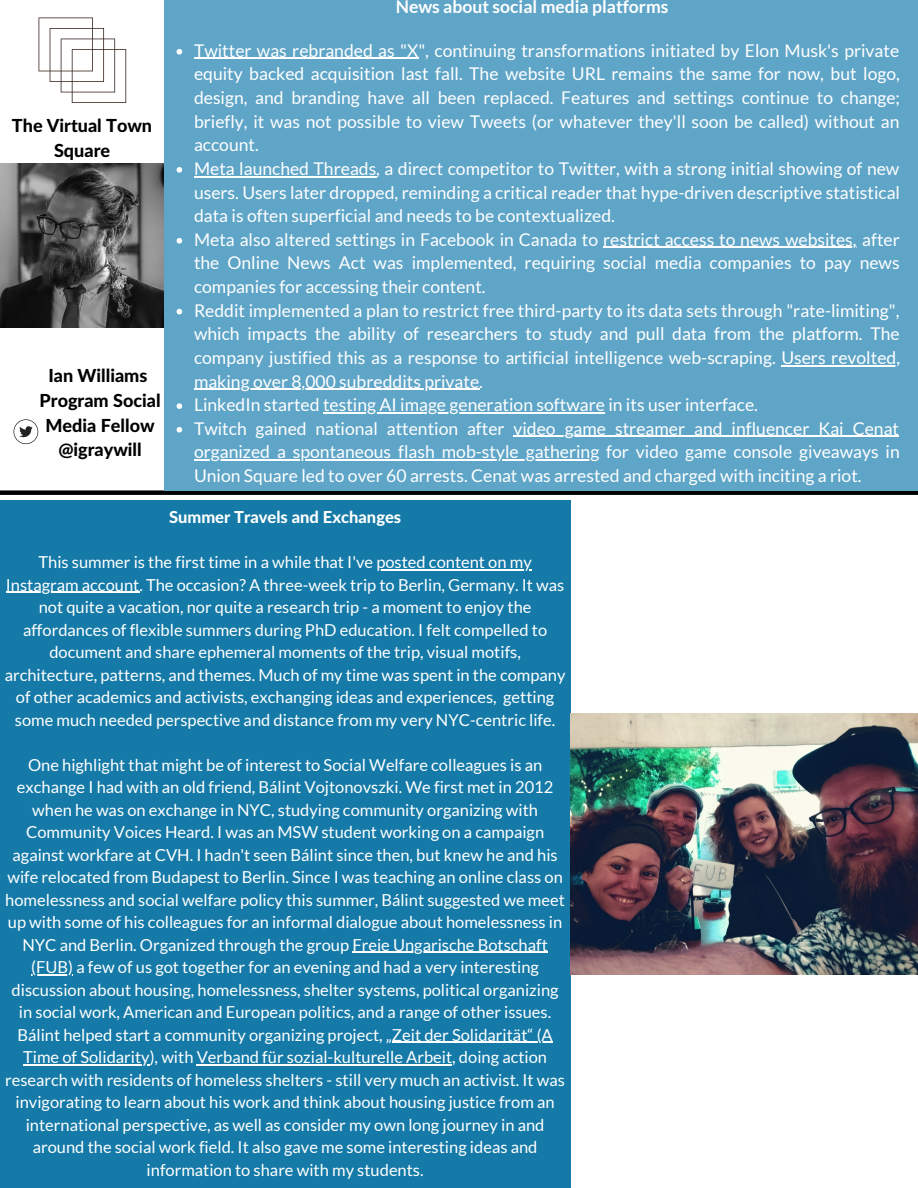
<style>
.page{position:relative;width:918px;height:1188px;background:#fff}
.page>*{position:absolute;margin:0;border:0;box-sizing:border-box;transform-origin:0 0}
.t1{font:800 18px/24.8px "Lato Latin";color:#000;text-align:center}
.t2{font:17.55px/23.7px "Lato";color:#fff;text-align:justify}
.t3{font:700 17.55px "Lato";color:#fff}
.t4{font:16.5px/22.5px "Lato";color:#fff;text-align:center}
.t5{font:800 16.5px "Lato Latin";color:#fff}
</style>
<div class="page">
<img style="left:0;top:163px;width:164px;height:164px">
<div style="left:0;top:490px;width:918px;height:5px;background:#000"></div>
<div style="left:0;top:501px;width:570px;height:687px;background:#157aa8"></div>
<hr style="left:376px;top:569px;width:156px;height:1px;background:#fff">
<hr style="left:6px;top:592px;width:133px;height:1px;background:#fff">
<hr style="left:352px;top:952px;width:196px;height:1px;background:#fff">
<hr style="left:31px;top:974px;width:42px;height:1px;background:#fff">
<hr style="left:386px;top:1042px;width:167px;height:1px;background:#fff">
<hr style="left:23px;top:1064px;width:127px;height:1px;background:#fff">
<hr style="left:197px;top:1064px;width:255px;height:1px;background:#fff">
<div style="left:164px;top:0;width:754px;height:490px;background:#5fa5c8"></div>
<svg style="left:39px;top:17px;width:87px;height:86px"></svg>
<svg style="left:14px;top:419px;width:24px;height:25px"></svg>
<img style="left:570px;top:714px;width:348px;height:261px">
<svg style="left:177px;top:49px;width:5px;height:6px"></svg>
<hr style="left:194px;top:58px;width:224px;height:1px;background:#fff">
<svg style="left:177px;top:167px;width:5px;height:6px"></svg>
<hr style="left:194px;top:176px;width:182px;height:1px;background:#fff">
<svg style="left:177px;top:238px;width:5px;height:6px"></svg>
<hr style="left:603px;top:247px;width:254px;height:1px;background:#fff">
<svg style="left:177px;top:309px;width:5px;height:5px"></svg>
<hr style="left:781px;top:365px;width:119px;height:1px;background:#fff">
<hr style="left:194px;top:389px;width:285px;height:1px;background:#fff">
<svg style="left:177px;top:403px;width:5px;height:6px"></svg>
<hr style="left:323px;top:412px;width:282px;height:1px;background:#fff">
<svg style="left:177px;top:427px;width:5px;height:6px"></svg>
<hr style="left:513px;top:436px;width:386px;height:1px;background:#fff">
<hr style="left:194px;top:460px;width:405px;height:1px;background:#fff">
<p class="t1" style="left:12px;top:114px;width:142px">The Virtual Town<br>Square</p>
<p class="t1" style="left:48px;top:364px;width:101px">Ian Williams</p>
<p class="t1" style="left:40px;top:389px;width:122px">Program Social<br>Media Fellow</p>
<p class="t1" style="left:58px;top:438px;width:85px">@igraywill</p>
<p class="t3" style="left:396px;top:-4px;width:274px">News about social media platforms</p>
<p class="t2" style="left:194px;top:38px;width:708px">Twitter was rebranded as "X", continuing transformations initiated by Elon Musk's private equity backed acquisition last fall. The website URL remains the same for now, but logo, design, and branding have all been replaced. Features and settings continue to change; briefly, it was not possible to view Tweets (or whatever they'll soon be called) without an account.</p>
<p class="t2" style="left:194px;top:156px;width:708px">Meta launched Threads, a direct competitor to Twitter, with a strong initial showing of new users. Users later dropped, reminding a critical reader that hype-driven descriptive statistical data is often superficial and needs to be contextualized.</p>
<p class="t2" style="left:194px;top:227px;width:707px">Meta also altered settings in Facebook in Canada to restrict access to news websites, after the Online News Act was implemented, requiring social media companies to pay news companies for accessing their content.</p>
<p class="t2" style="left:194px;top:298px;width:708px">Reddit implemented a plan to restrict free third-party to its data sets through "rate-limiting", which impacts the ability of researchers to study and pull data from the platform. The company justified this as a response to artificial intelligence web-scraping. Users revolted, making over 8,000 subreddits private.</p>
<p class="t2" style="left:194px;top:393px;width:565px">LinkedIn started testing AI image generation software in its user interface.</p>
<p class="t2" style="left:194px;top:416px;width:707px">Twitch gained national attention after video game streamer and influencer Kai Cenat organized a spontaneous flash mob-style gathering for video game console giveaways in Union Square led to over 60 arrests. Cenat was arrested and charged with inciting a riot.</p>
<p class="t5" style="left:169px;top:510px;width:234px">Summer Travels and Exchanges</p>
<p class="t4" style="left:5px;top:550px;width:562px">This summer is the first time in a while that I've posted content on my Instagram account. The occasion? A three-week trip to Berlin, Germany. It was not quite a vacation, nor quite a research trip - a moment to enjoy the affordances of flexible summers during PhD education. I felt compelled to document and share ephemeral moments of the trip, visual motifs, architecture, patterns, and themes. Much of my time was spent in the company of other academics and activists, exchanging ideas and experiences, getting some much needed perspective and distance from my very NYC-centric life.</p>
<p class="t4" style="left:5px;top:753px;width:561px">One highlight that might be of interest to Social Welfare colleagues is an exchange I had with an old friend, Bálint Vojtonovszki. We first met in 2012 when he was on exchange in NYC, studying community organizing with Community Voices Heard. I was an MSW student working on a campaign against workfare at CVH. I hadn't seen Bálint since then, but knew he and his wife relocated from Budapest to Berlin. Since I was teaching an online class on homelessness and social welfare policy this summer, Bálint suggested we meet up with some of his colleagues for an informal dialogue about homelessness in NYC and Berlin. Organized through the group Freie Ungarische Botschaft (FUB) a few of us got together for an evening and had a very interesting discussion about housing, homelessness, shelter systems, political organizing in social work, American and European politics, and a range of other issues.<br>Bálint helped start a community organizing project, „Zeit der Solidarität“ (A Time of Solidarity), with Verband für sozial-kulturelle Arbeit, doing action research with residents of homeless shelters - still very much an activist. It was invigorating to learn about his work and think about housing justice from an international perspective, as well as consider my own long journey in and around the social work field. It also gave me some interesting ideas and information to share with my students.</p>
</div>
